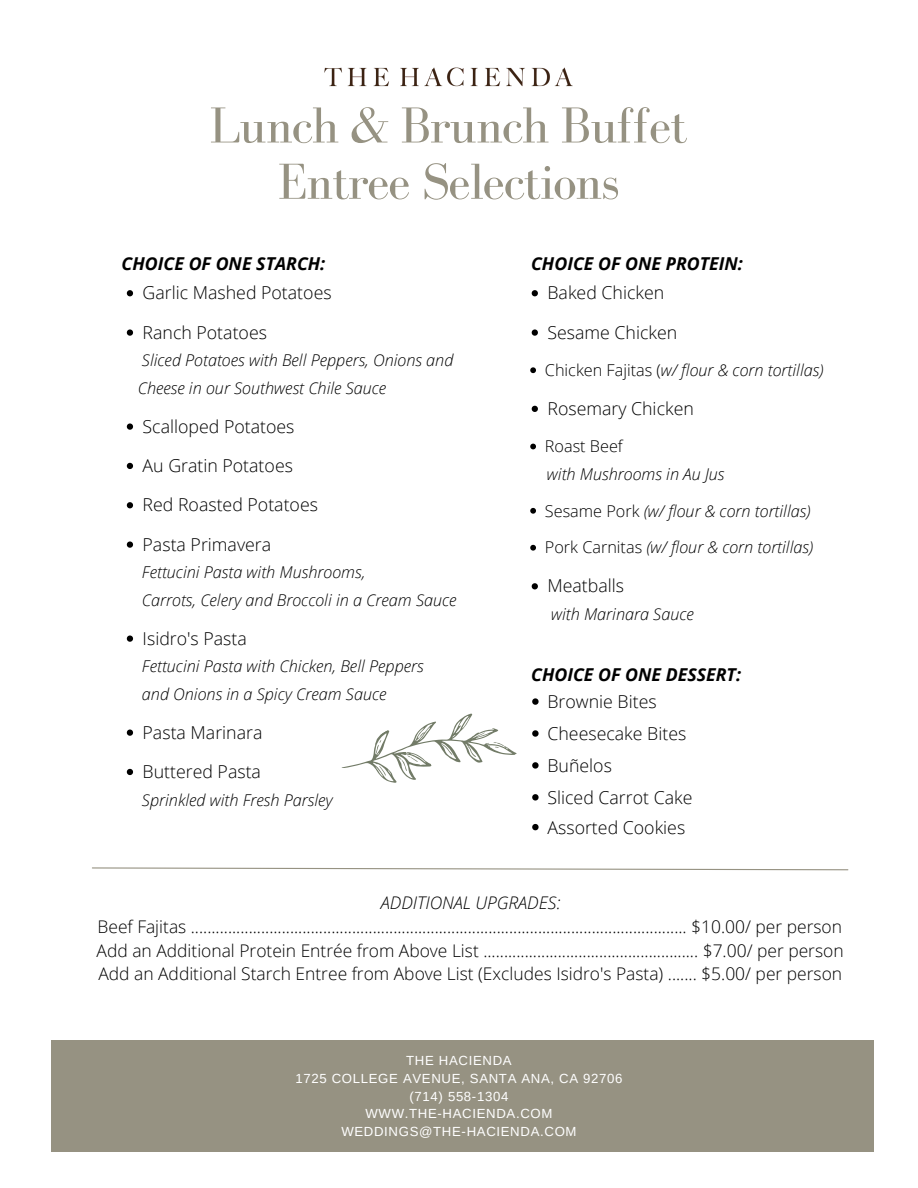
<style>
.page{position:relative;width:918px;height:1188px;background:#fff}
.page>*{position:absolute;margin:0;border:0;box-sizing:border-box;transform-origin:0 0}
.t1{font:52.05px "Bodoni FLF";letter-spacing:-.03em;color:#969282}
.t2{font:300 17.7px "Open Sans";color:#000}
.t3{font:italic 700 17.7px "Open Sans";color:#000}
.t4{font:300 17.4px "Open Sans";color:#000}
.t5{font:italic 300 17.4px "Open Sans";color:#000}
.t6{font:italic 300 16.2px "Open Sans";color:#000}
.t7{font:300 16.2px "Open Sans";color:#000}
.t8{font:13.2px "Arimo";letter-spacing:.05em;color:#fff}
.s1{font-style:normal}
</style>
<div class="page">
<div style="left:52px;top:1040px;width:822px;height:112px;background:#969282"></div>
<img style="left:324px;top:67px;width:249px;height:20px">
<svg style="left:341px;top:713px;width:176px;height:70px"></svg>
<svg style="left:127px;top:290px;width:6px;height:6px"></svg>
<svg style="left:127px;top:329px;width:6px;height:7px"></svg>
<svg style="left:127px;top:423px;width:6px;height:7px"></svg>
<svg style="left:127px;top:463px;width:6px;height:6px"></svg>
<svg style="left:127px;top:502px;width:6px;height:6px"></svg>
<svg style="left:127px;top:541px;width:6px;height:7px"></svg>
<svg style="left:127px;top:636px;width:6px;height:6px"></svg>
<svg style="left:127px;top:730px;width:6px;height:6px"></svg>
<svg style="left:127px;top:769px;width:6px;height:6px"></svg>
<svg style="left:532px;top:290px;width:6px;height:6px"></svg>
<svg style="left:532px;top:329px;width:6px;height:7px"></svg>
<svg style="left:530px;top:367px;width:6px;height:6px"></svg>
<svg style="left:532px;top:406px;width:6px;height:6px"></svg>
<svg style="left:530px;top:444px;width:6px;height:5px"></svg>
<svg style="left:530px;top:508px;width:6px;height:6px"></svg>
<svg style="left:530px;top:545px;width:6px;height:6px"></svg>
<svg style="left:532px;top:583px;width:6px;height:6px"></svg>
<svg style="left:92px;top:867px;width:757px;height:4px"></svg>
<svg style="left:532px;top:698px;width:7px;height:7px"></svg>
<svg style="left:532px;top:730px;width:7px;height:7px"></svg>
<svg style="left:532px;top:762px;width:7px;height:7px"></svg>
<svg style="left:532px;top:794px;width:7px;height:7px"></svg>
<svg style="left:532px;top:824px;width:7px;height:6px"></svg>
<p class="t1" style="left:209px;top:97px;width:480px">Lunch &amp; Brunch Buffet</p>
<p class="t1" style="left:278px;top:153px;width:343px">Entree Selections</p>
<p class="t3" style="left:122px;top:251px;width:205px">CHOICE OF ONE STARCH:</p>
<p class="t2" style="left:143px;top:280px;width:191px">Garlic Mashed Potatoes</p>
<p class="t2" style="left:143px;top:320px;width:126px">Ranch Potatoes</p>
<p class="t6" style="left:142px;top:349px;width:313px">Sliced Potatoes with Bell Peppers, Onions and</p>
<p class="t6" style="left:138px;top:376px;width:250px">Cheese in our Southwest Chile Sauce</p>
<p class="t2" style="left:143px;top:414px;width:153px">Scalloped Potatoes</p>
<p class="t2" style="left:143px;top:453px;width:152px">Au Gratin Potatoes</p>
<p class="t2" style="left:143px;top:492px;width:177px">Red Roasted Potatoes</p>
<p class="t2" style="left:143px;top:532px;width:130px">Pasta Primavera</p>
<p class="t6" style="left:142px;top:561px;width:225px">Fettucini Pasta with Mushrooms,</p>
<p class="t6" style="left:142px;top:588px;width:316px">Carrots, Celery and Broccoli in a Cream Sauce</p>
<p class="t2" style="left:143px;top:626px;width:106px">Isidro's Pasta</p>
<p class="t6" style="left:142px;top:655px;width:283px">Fettucini Pasta with Chicken, Bell Peppers</p>
<p class="t6" style="left:142px;top:682px;width:246px">and Onions in a Spicy Cream Sauce</p>
<p class="t2" style="left:143px;top:720px;width:121px">Pasta Marinara</p>
<p class="t2" style="left:143px;top:759px;width:120px">Buttered Pasta</p>
<p class="t6" style="left:142px;top:788px;width:192px">Sprinkled with Fresh Parsley</p>
<p class="t3" style="left:531px;top:251px;width:213px">CHOICE OF ONE PROTEIN:</p>
<p class="t2" style="left:547px;top:280px;width:118px">Baked Chicken</p>
<p class="t2" style="left:547px;top:320px;width:131px">Sesame Chicken</p>
<p class="t6" style="left:545px;top:359px;width:280px"><span class="s1">Chicken Fajitas (</span>w/ flour &amp; corn tortillas)</p>
<p class="t2" style="left:547px;top:396px;width:148px">Rosemary Chicken</p>
<p class="t7" style="left:545px;top:435px;width:79px">Roast Beef</p>
<p class="t6" style="left:547px;top:462px;width:179px">with Mushrooms in Au Jus</p>
<p class="t6" style="left:545px;top:499px;width:267px"><span class="s1">Sesame Pork</span> (w/ flour &amp; corn tortillas)</p>
<p class="t6" style="left:545px;top:536px;width:270px"><span class="s1">Pork Carnitas</span> (w/ flour &amp; corn tortillas)</p>
<p class="t2" style="left:547px;top:573px;width:78px">Meatballs</p>
<p class="t6" style="left:551px;top:603px;width:144px">with Marinara Sauce</p>
<p class="t3" style="left:531px;top:662px;width:211px">CHOICE OF ONE DESSERT:</p>
<p class="t2" style="left:547px;top:689px;width:111px">Brownie Bites</p>
<p class="t2" style="left:547px;top:721px;width:140px">Cheesecake Bites</p>
<p class="t2" style="left:547px;top:753px;width:66px">Buñelos</p>
<p class="t2" style="left:547px;top:785px;width:146px">Sliced Carrot Cake</p>
<p class="t2" style="left:547px;top:815px;width:139px">Assorted Cookies</p>
<p class="t5" style="left:381px;top:891px;width:181px">ADDITIONAL UPGRADES:</p>
<p class="t4" style="left:98px;top:914px;width:746px">Beef Fajitas ........................................................................................................................ $10.00/ per person</p>
<p class="t4" style="left:97px;top:938px;width:749px">Add an Additional Protein Entrée from Above List .................................................... $7.00/ per person</p>
<p class="t4" style="left:98px;top:962px;width:745px">Add an Additional Starch Entree from Above List (Excludes Isidro's Pasta) ....... $5.00/ per person</p>
<p class="t8" style="left:406px;top:1053px;width:107px">THE HACIENDA</p>
<p class="t8" style="left:295px;top:1071px;width:329px">1725 COLLEGE AVENUE, SANTA ANA, CA 92706</p>
<p class="t8" style="left:410px;top:1089px;width:100px">(714) 558-1304</p>
<p class="t8" style="left:365px;top:1106px;width:188px">WWW.THE-HACIENDA.COM</p>
<p class="t8" style="left:341px;top:1124px;width:237px">WEDDINGS@THE-HACIENDA.COM</p>
</div>
